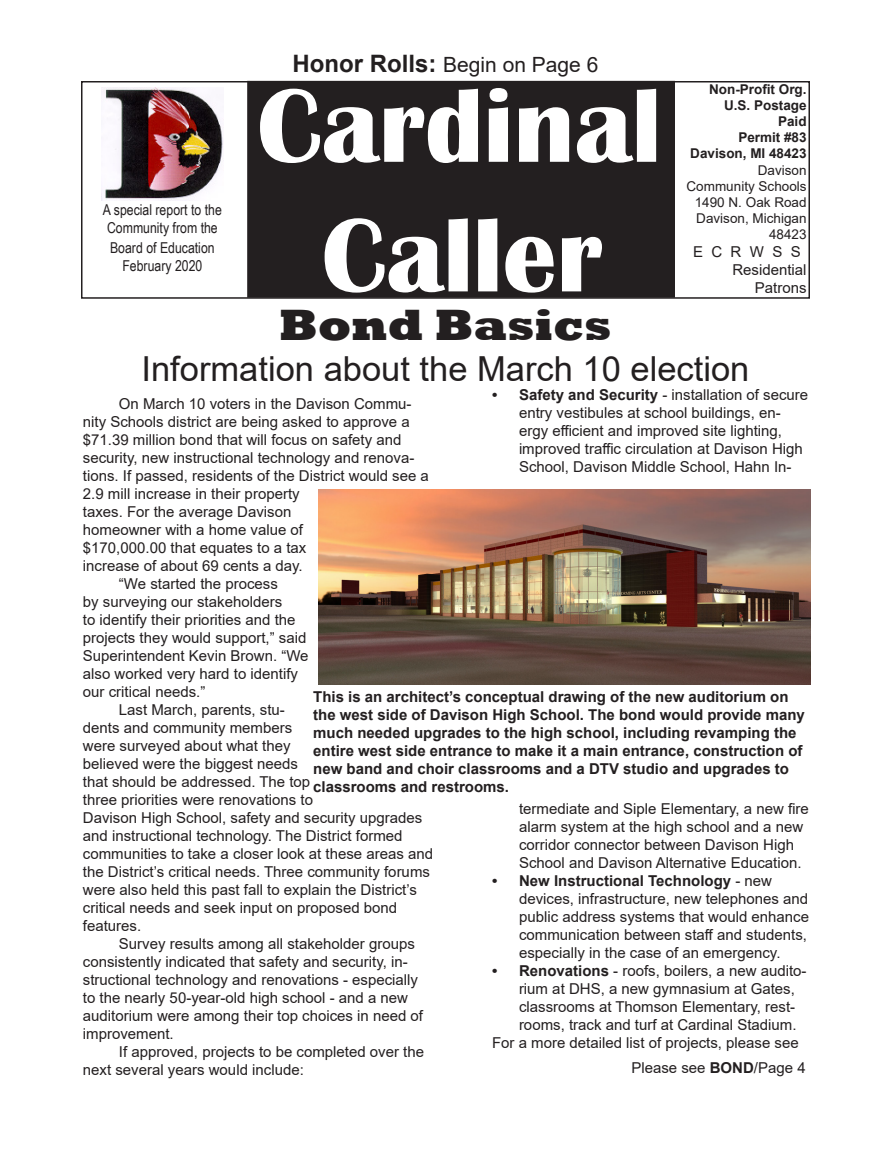
<style>
.page{position:relative;width:891px;height:1161px;background:#fff}
.page>*{position:absolute;margin:0;border:0;box-sizing:border-box;transform-origin:0 0}
.t1{font:700 108px "Britannic";color:#fff}
.t2{font:800 45px "Rockwell";color:#231f20}
.t3{font:34.5px "Arial";color:#231f20}
.t4{font:21px "Arial";color:#231f20}
.t5{font:15px/18px "Arial";color:#231f20}
.t6{font:700 15px/18px "Arial";color:#231f20}
.t7{font:15px "Arial Narrow";color:#231f20}
.t8{font:13.5px "Arial";color:#231f20}
.t9{font:700 13.5px "Arial";color:#231f20}
.s1{font-weight:700;font-size:24px}
.s2{font-weight:700}
</style>
<div class="page">
<div style="left:248px;top:82px;width:426px;height:215px;background:#231f20"></div>
<img style="left:101px;top:87px;width:122px;height:113px">
<div style="left:81px;top:81px;width:729px;height:218px;border:2px solid #231f20"></div>
<img style="left:319px;top:490px;width:492px;height:194px">
<p class="t7" style="left:103px;top:199px;width:120px">A special report to the</p>
<p class="t7" style="left:107px;top:217px;width:112px">Community from the</p>
<p class="t7" style="left:110px;top:237px;width:106px">Board of Education</p>
<p class="t7" style="left:122px;top:255px;width:81px">February 2020</p>
<p class="t4" style="left:293px;top:50px;width:307px"><span class="s1">Honor Rolls:</span> Begin on Page 6</p>
<p class="t1" style="left:257px;top:65px;width:406px">Cardinal</p>
<p class="t1" style="left:322px;top:195px;width:283px">Caller</p>
<p class="t9" style="left:709px;top:79px;width:99px">Non-Profit Org.</p>
<p class="t9" style="left:724px;top:95px;width:84px">U.S. Postage</p>
<p class="t9" style="left:778px;top:112px;width:30px">Paid</p>
<p class="t9" style="left:738px;top:128px;width:70px">Permit #83</p>
<p class="t9" style="left:690px;top:144px;width:118px">Davison, MI 48423</p>
<p class="t8" style="left:758px;top:160px;width:50px">Davison</p>
<p class="t8" style="left:687px;top:177px;width:122px">Community Schools</p>
<p class="t8" style="left:695px;top:193px;width:113px">1490 N. Oak Road</p>
<p class="t8" style="left:696px;top:209px;width:112px">Davison, Michigan</p>
<p class="t8" style="left:769px;top:225px;width:39px">48423</p>
<p class="t5" style="left:693px;top:243px;width:109px">E C R W S S</p>
<p class="t5" style="left:732px;top:261px;width:76px">Residential</p>
<p class="t5" style="left:755px;top:279px;width:53px">Patrons</p>
<p class="t2" style="left:279px;top:298px;width:334px">Bond Basics</p>
<p class="t3" style="left:142px;top:345px;width:609px">Information about the March 10 election</p>
<p class="t5" style="left:83px;top:395px;width:347px;text-indent:36px">On March 10 voters in the Davison Commu&shy;nity Schools district are being asked to approve a $71.39 million bond that will focus on safety and security, new instructional technology and renova&shy;tions. If passed, residents of the District would see a 2.9 mill increase in their property<br>taxes. For the average Davison<br>homeowner with a home value of<br>$170,000.00 that equates to a tax<br>increase of about 69 cents a day.</p>
<p class="t5" style="left:83px;top:575px;width:227px;text-indent:36px">“We started the process<br>by surveying our stakeholders<br>to identify their priorities and the projects they would support,” said<br>Superintendent Kevin Brown. “We also worked very hard to identify our critical needs.”</p>
<p class="t5" style="left:83px;top:701px;width:352px;text-indent:36px">Last March, parents, stu-<br>dents and community members<br>were surveyed about what they<br>believed were the biggest needs<br>that should be addressed. The top<br>three priorities were renovations to<br>Davison High School, safety and security upgrades and instructional technology. The District formed communities to take a closer look at these areas and the District’s critical needs. Three community forums were also held this past fall to explain the District’s critical needs and seek input on proposed bond features.</p>
<p class="t5" style="left:83px;top:935px;width:342px;text-indent:36px">Survey results among all stakeholder groups consistently indicated that safety and security, in&shy;structional technology and renovations - especially to the nearly 50-year-old high school - and a new auditorium were among their top choices in need of improvement.</p>
<p class="t5" style="left:83px;top:1043px;width:343px;text-indent:36px">If approved, projects to be completed over the next several years would include:</p>
<p class="t5" style="left:519px;top:386px;width:291px;text-indent:-27px"><span class="s2">• Safety and Security</span> - installation of secure entry vestibules at school buildings, en&shy;ergy efficient and improved site lighting, improved traffic circulation at Davison High School, Davison Middle School, Hahn In-</p>
<p class="t6" style="left:313px;top:688px;width:493px">This is an architect’s conceptual drawing of the new auditorium on the west side of Davison High School. The bond would provide many much needed upgrades to the high school, including revamping the entire west side entrance to make it a main entrance, construction of new band and choir classrooms and a DTV studio and upgrades to classrooms and restrooms.</p>
<p class="t5" style="left:519px;top:800px;width:291px">termediate and Siple Elementary, a new fire alarm system at the high school and a new corridor connector between Davison High School and Davison Alternative Education.</p>
<p class="t5" style="left:519px;top:872px;width:292px;text-indent:-27px"><span class="s2">• New Instructional Technology</span> - new devices, infrastructure, new telephones and public address systems that would enhance communication between staff and students, especially in the case of an emergency.</p>
<p class="t5" style="left:519px;top:962px;width:289px;text-indent:-27px"><span class="s2">• Renovations</span> - roofs, boilers, a new audito&shy;rium at DHS, a new gymnasium at Gates, classrooms at Thomson Elementary, rest&shy;rooms, track and turf at Cardinal Stadium.</p>
<p class="t5" style="left:492px;top:1034px;width:308px">For a more detailed list of projects, please see</p>
<p class="t5" style="left:631px;top:1059px;width:176px">Please see <span class="s2">BOND</span>/Page 4</p>
</div>
